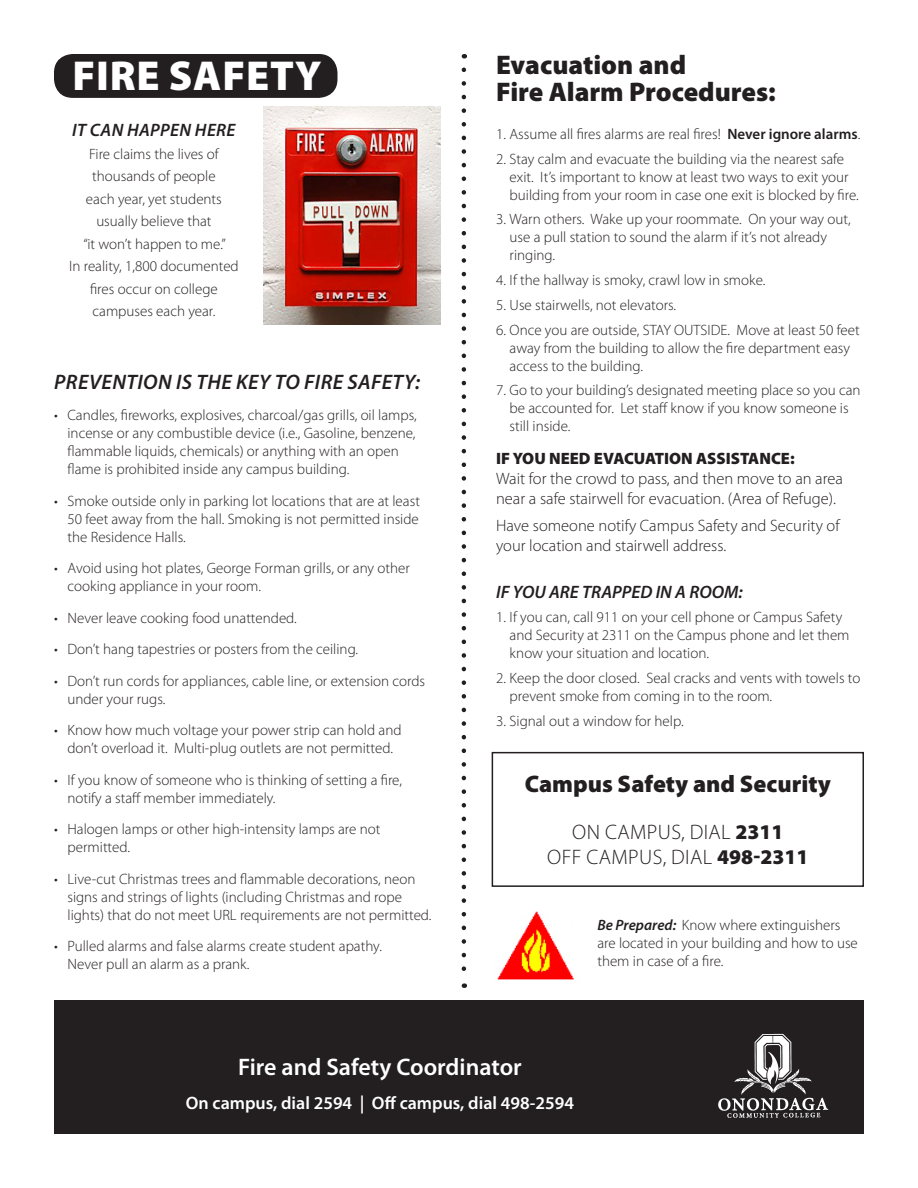
<style>
.page{position:relative;width:918px;height:1188px;background:#fff}
.page>*{position:absolute;margin:0;border:0;box-sizing:border-box;transform-origin:0 0}
.t1{font:900 42px "Myriad Pro";letter-spacing:.02em;color:#fff}
.t2{font:900 27px/27px "Myriad Pro";color:#231f20}
.t3{font:600 24px "Myriad Pro";color:#fff}
.t4{font:900 24px "Myriad Pro";color:#231f20}
.t5{font:300 21px "Myriad Pro";letter-spacing:.02em;color:#231f20}
.t6{font:italic 600 21px "Myriad Pro";letter-spacing:.02em;color:#231f20}
.t7{font:600 18px "Myriad Pro";color:#fff}
.t8{font:italic 600 18px "Myriad Pro";letter-spacing:.005em;color:#231f20}
.t9{font:300 16.5px/19.8px "Myriad Pro";color:#231f20}
.t10{font:900 16.5px "Myriad Pro";color:#231f20}
.t11{font:300 15px/18px "Myriad Pro";color:#231f20}
.s1{font-weight:600}
.s2{font-weight:900}
.s3{font-weight:600;font-style:italic}
</style>
<div class="page">
<div style="left:55px;top:55px;width:282px;height:42px;background:#231f20;border-radius:18px"></div>
<div style="left:54px;top:54px;width:284px;height:44px;border:2px solid #231f20;border-radius:18px"></div>
<img style="left:263px;top:106px;width:177px;height:219px">
<img style="left:497px;top:911px;width:77px;height:69px">
<div style="left:492px;top:752px;width:372px;height:135px;border:2px solid #231f20"></div>
<svg style="left:462px;top:70px;width:4px;height:918px"></svg>
<div style="left:54px;top:1000px;width:810px;height:134px;background:#231f20"></div>
<img style="left:718px;top:1033px;width:111px;height:85px">
<p class="t1" style="left:72px;top:48px;width:251px">FIRE SAFETY</p>
<p class="t8" style="left:72px;top:119px;width:165px">IT CAN HAPPEN HERE</p>
<p class="t11" style="left:69px;top:142px;width:171px;line-height:22.5px;text-align:center">Fire claims the lives of thousands of people<br>each year, yet students usually believe that<br>“it won’t happen to me.”<br>In reality, 1,800 documented fires occur on college campuses each year.</p>
<p class="t6" style="left:54px;top:369px;width:368px">PREVENTION IS THE KEY TO FIRE SAFETY:</p>
<p class="t11" style="left:68px;top:406px;width:351px;text-indent:-14px">• Candles, fireworks, explosives, charcoal/gas grills, oil lamps, incense or any combustible device (i.e., Gasoline, benzene, flammable liquids, chemicals) or anything with an open flame is prohibited inside any campus building.</p>
<p class="t11" style="left:68px;top:492px;width:354px;text-align:justify;text-indent:-14px">• Smoke outside only in parking lot locations that are at least 50 feet away from the hall. Smoking is not permitted inside the Residence Halls.</p>
<p class="t11" style="left:68px;top:559px;width:344px;text-indent:-14px">• Avoid using hot plates, George Forman grills, or any other cooking appliance in your room.</p>
<p class="t11" style="left:54px;top:609px;width:244px">• Never leave cooking food unattended.</p>
<p class="t11" style="left:54px;top:640px;width:306px">• Don’t hang tapestries or posters from the ceiling.</p>
<p class="t11" style="left:68px;top:672px;width:359px;text-indent:-14px">• Don’t run cords for appliances, cable line, or extension cords under your rugs.</p>
<p class="t11" style="left:54px;top:721px;width:349px;text-align:center">• Know how much voltage your power strip can hold and don’t overload it. Multi-plug outlets are not permitted.</p>
<p class="t11" style="left:68px;top:771px;width:336px;text-indent:-14px">• If you know of someone who is thinking of setting a fire, notify a staff member immediately.</p>
<p class="t11" style="left:68px;top:820px;width:314px;text-indent:-14px">• Halogen lamps or other high-intensity lamps are not permitted.</p>
<p class="t11" style="left:68px;top:870px;width:366px;text-indent:-14px">• Live-cut Christmas trees and flammable decorations, neon signs and strings of lights (including Christmas and rope lights) that do not meet URL requirements are not permitted.</p>
<p class="t11" style="left:68px;top:937px;width:316px;text-indent:-14px">• Pulled alarms and false alarms create student apathy.<br>Never pull an alarm as a prank.</p>
<p class="t2" style="left:496px;top:51px;width:281px">Evacuation and<br>Fire Alarm Procedures:</p>
<p class="t11" style="left:496px;top:125px;width:366px">1. Assume all fires alarms are real fires! <span class="s1">Never ignore alarms</span>.</p>
<p class="t11" style="left:510px;top:149px;width:351px;text-indent:-14px">2. Stay calm and evacuate the building via the nearest safe exit. It’s important to know at least two ways to exit your building from your room in case one exit is blocked by fire.</p>
<p class="t11" style="left:510px;top:210px;width:343px;text-indent:-14px">3. Warn others. Wake up your roommate. On your way out, use a pull station to sound the alarm if it’s not already ringing.</p>
<p class="t11" style="left:496px;top:271px;width:271px">4. If the hallway is smoky, crawl low in smoke.</p>
<p class="t11" style="left:496px;top:296px;width:182px">5. Use stairwells, not elevators.</p>
<p class="t11" style="left:510px;top:320px;width:352px;text-indent:-14px">6. Once you are outside, STAY OUTSIDE. Move at least 50 feet away from the building to allow the fire department easy access to the building.</p>
<p class="t11" style="left:510px;top:381px;width:353px;text-indent:-14px">7. Go to your building’s designated meeting place so you can be accounted for. Let staff know if you know someone is still inside.</p>
<p class="t10" style="left:496px;top:447px;width:300px">IF YOU NEED EVACUATION ASSISTANCE:</p>
<p class="t9" style="left:496px;top:469px;width:348px">Wait for the crowd to pass, and then move to an area near a safe stairwell for evacuation. (Area of Refuge).</p>
<p class="t9" style="left:496px;top:515px;width:345px">Have someone notify Campus Safety and Security of your location and stairwell address.</p>
<p class="t8" style="left:496px;top:580px;width:248px">IF YOU ARE TRAPPED IN A ROOM:</p>
<p class="t11" style="left:510px;top:608px;width:341px;text-indent:-14px">1. If you can, call 911 on your cell phone or Campus Safety and Security at 2311 on the Campus phone and let them know your situation and location.</p>
<p class="t11" style="left:510px;top:669px;width:352px;text-indent:-14px">2. Keep the door closed. Seal cracks and vents with towels to prevent smoke from coming in to the room.</p>
<p class="t11" style="left:496px;top:712px;width:189px">3. Signal out a window for help.</p>
<p class="t4" style="left:525px;top:768px;width:307px">Campus Safety and Security</p>
<p class="t5" style="left:572px;top:820px;width:213px">ON CAMPUS, DIAL <span class="s2">2311</span></p>
<p class="t5" style="left:547px;top:845px;width:263px">OFF CAMPUS, DIAL <span class="s2">498-2311</span></p>
<p class="t11" style="left:597px;top:916px;width:262px"><span class="s3">Be Prepared:</span> Know where extinguishers are located in your building and how to use them in case of a fire.</p>
<p class="t3" style="left:238px;top:1052px;width:285px">Fire and Safety Coordinator</p>
<p class="t7" style="left:186px;top:1092px;width:390px">On campus, dial 2594 | Off campus, dial 498-2594</p>
</div>
